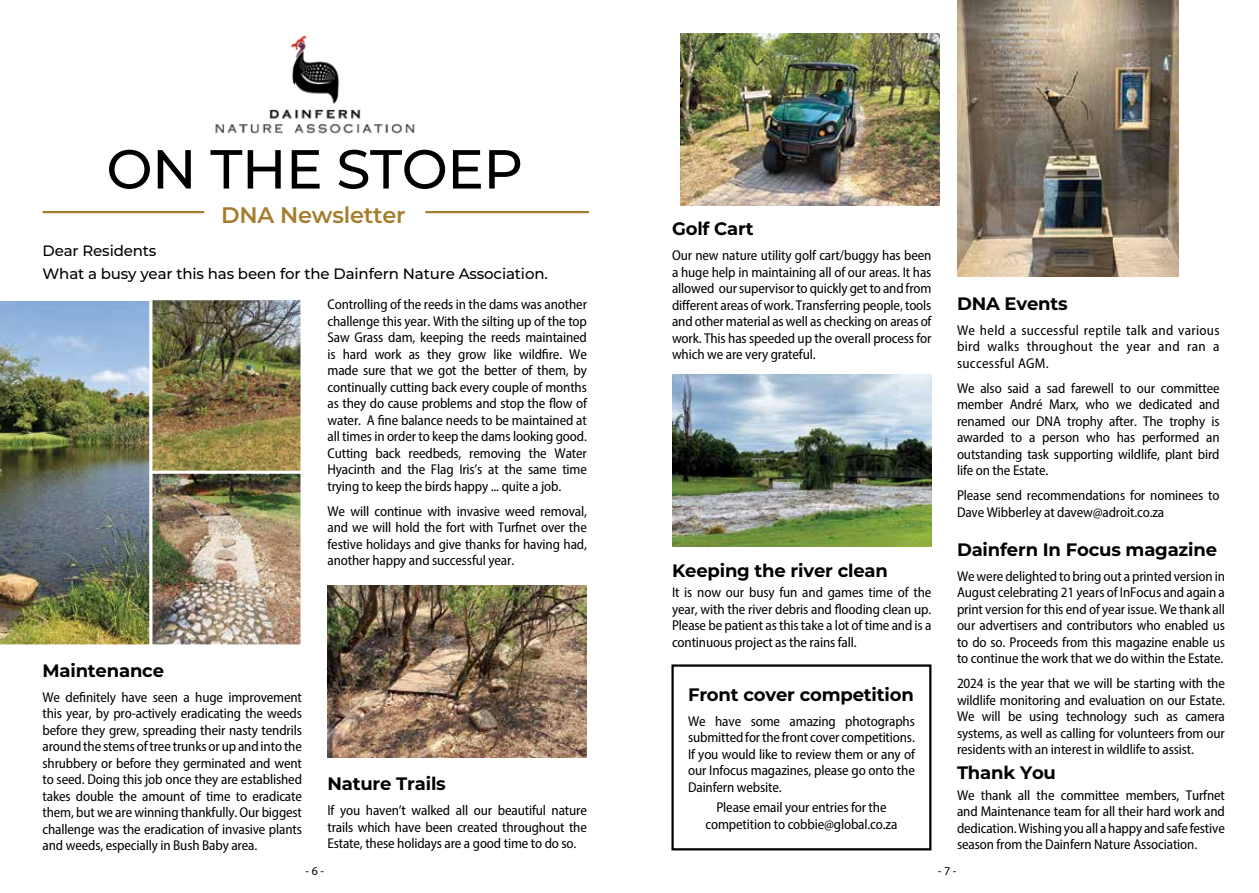
<style>
.page{position:relative;width:1259px;height:893px;background:#fff}
.page>*{position:absolute;margin:0;border:0;box-sizing:border-box;transform-origin:0 0}
.t1{font:500 54.9px "Montserrat";letter-spacing:-.01em;color:#000}
.t2{font:600 22.5px "Montserrat";letter-spacing:-.01em;color:#a57d2d}
.t3{font:700 18px "Montserrat";letter-spacing:-.01em;color:#000}
.t4{font:500 15px/23.7px "Montserrat";letter-spacing:-.01em;color:#000}
.t5{font:semi-condensed 14.25px/16.5px "Myriad Pro";letter-spacing:-.01em;color:#000;text-align:justify}
.t6{font:12px "Myriad Pro";color:#000}
</style>
<div class="page">
<hr style="left:43px;top:211px;width:161px;height:2px;background:#a57d2d">
<hr style="left:425px;top:211px;width:164px;height:2px;background:#a57d2d">
<img style="left:215px;top:35px;width:200px;height:99px">
<img style="left:327px;top:586px;width:260px;height:172px">
<img style="left:0;top:301px;width:149px;height:344px">
<img style="left:153px;top:301px;width:146px;height:342px">
<div style="left:149px;top:297px;width:154px;height:177px;border:3px solid #fff"></div>
<div style="left:149px;top:471px;width:154px;height:176px;border:3px solid #fff"></div>
<img style="left:680px;top:34px;width:260px;height:172px">
<img style="left:672px;top:374px;width:259px;height:172px">
<div style="left:671px;top:664px;width:260px;height:186px;border:2px solid #000"></div>
<img style="left:957px;top:0;width:221px;height:276px">
<h1 class="t1" style="left:106px;top:131px;width:418px">ON THE STOEP</h1>
<h2 class="t2" style="left:221px;top:199px;width:186px">DNA Newsletter</h2>
<p class="t4" style="left:43px;top:238px;width:507px">Dear Residents<br>What a busy year this has been for the Dainfern Nature Association.</p>
<p class="t5" style="left:327px;top:296px;width:261px">Controlling of the reeds in the dams was another challenge this year. With the silting up of the top Saw Grass dam, keeping the reeds maintained is hard work as they grow like wildfire. We made sure that we got the better of them, by continually cutting back every couple of months as they do cause problems and stop the flow of water. A fine balance needs to be maintained at all times in order to keep the dams looking good.<br>Cutting back reedbeds, removing the Water Hyacinth and the Flag Iris’s at the same time trying to keep the birds happy ... quite a job.</p>
<p class="t5" style="left:327px;top:503px;width:261px">We will continue with invasive weed removal, and we will hold the fort with Turfnet over the festive holidays and give thanks for having had, another happy and successful year.</p>
<p class="t3" style="left:43px;top:657px;width:123px">Maintenance</p>
<p class="t5" style="left:43px;top:688px;width:261px">We definitely have seen a huge improvement this year, by pro-actively eradicating the weeds before they grew, spreading their nasty tendrils around the stems of tree trunks or up and into the shrubbery or before they germinated and went to seed. Doing this job once they are established takes double the amount of time to eradicate them, but we are winning thankfully. Our biggest challenge was the eradication of invasive plants and weeds, especially in Bush Baby area.</p>
<p class="t3" style="left:327px;top:771px;width:120px">Nature Trails</p>
<p class="t5" style="left:327px;top:802px;width:261px">If you haven’t walked all our beautiful nature trails which have been created throughout the Estate, these holidays are a good time to do so.</p>
<p class="t3" style="left:672px;top:216px;width:83px">Golf Cart</p>
<p class="t5" style="left:672px;top:247px;width:261px">Our new nature utility golf cart/buggy has been a huge help in maintaining all of our areas. It has allowed our supervisor to quickly get to and from different areas of work. Transferring people, tools and other material as well as checking on areas of work. This has speeded up the overall process for which we are very grateful.</p>
<p class="t3" style="left:672px;top:557px;width:217px">Keeping the river clean</p>
<p class="t5" style="left:672px;top:584px;width:261px">It is now our busy fun and games time of the year, with the river debris and flooding clean up.<br>Please be patient as this take a lot of time and is a continuous project as the rains fall.</p>
<p class="t3" style="left:688px;top:681px;width:227px">Front cover competition</p>
<p class="t5" style="left:688px;top:712px;width:228px">We have some amazing photographs submitted for the front cover competitions.<br>If you would like to review them or any of our Infocus magazines, please go onto the Dainfern website.</p>
<p class="t5" style="left:705px;top:799px;width:193px;text-align:center">Please email your entries for the competition to cobbie@global.co.za</p>
<p class="t3" style="left:957px;top:290px;width:112px">DNA Events</p>
<p class="t5" style="left:957px;top:321px;width:264px">We held a successful reptile talk and various bird walks throughout the year and ran a successful AGM.</p>
<p class="t5" style="left:957px;top:379px;width:264px">We also said a sad farewell to our committee member André Marx, who we dedicated and renamed our DNA trophy after. The trophy is awarded to a person who has performed an outstanding task supporting wildlife, plant bird life on the Estate.</p>
<p class="t5" style="left:957px;top:487px;width:264px">Please send recommendations for nominees to<br>Dave Wibberley at davew@adroit.co.za</p>
<p class="t3" style="left:957px;top:536px;width:262px">Dainfern In Focus magazine</p>
<p class="t5" style="left:957px;top:567px;width:269px">We were delighted to bring out a printed version in August celebrating 21 years of InFocus and again a print version for this end of year issue. We thank all our advertisers and contributors who enabled us to do so. Proceeds from this magazine enable us to continue the work that we do within the Estate.</p>
<p class="t5" style="left:957px;top:675px;width:269px">2024 is the year that we will be starting with the wildlife monitoring and evaluation on our Estate.<br>We will be using technology such as camera systems, as well as calling for volunteers from our residents with an interest in wildlife to assist.</p>
<p class="t3" style="left:957px;top:760px;width:100px">Thank You</p>
<p class="t5" style="left:957px;top:787px;width:269px">We thank all the committee members, Turfnet and Maintenance team for all their hard work and dedication. Wishing you all a happy and safe festive season from the Dainfern Nature Association.</p>
<p class="t6" style="left:305px;top:864px;width:20px">- 6 -</p>
<p class="t6" style="left:937px;top:864px;width:20px">- 7 -</p>
</div>
